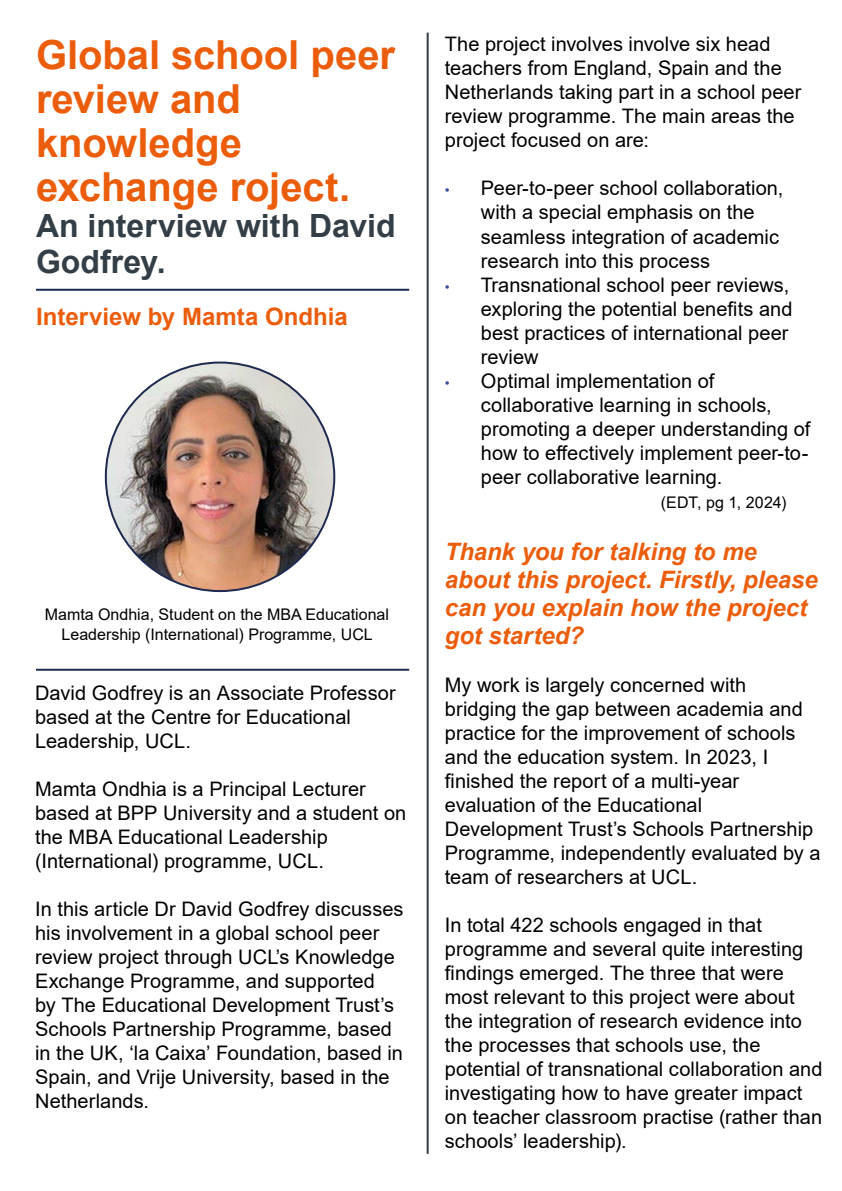
<style>
.page{position:relative;width:842px;height:1191px;background:#fff}
.page>*{position:absolute;margin:0;border:0;box-sizing:border-box;transform-origin:0 0}
.t1{font:700 40px/44px "Arial";color:#eb5d0b}
.t2{font:700 32px/36px "Arial";color:#333e46}
.t3{font:italic 700 24px/28px "Arial";letter-spacing:-.005em;color:#eb5d0b}
.t4{font:700 24px "Arial";color:#eb5d0b}
.t5{font:20px/24px "Arial";letter-spacing:.005em;color:#000}
.t6{font:16px/20px "Arial";color:#000;text-align:center}
.s1{font-size:14px;color:#384d9b}
</style>
<div class="page">
<hr style="left:427px;top:33px;width:2px;height:1120px;background:#333e46">
<hr style="left:36px;top:289px;width:373px;height:2px;background:#1e2a50">
<img style="left:106px;top:362px;width:228px;height:229px;border-radius:114px">
<hr style="left:36px;top:669px;width:373px;height:2px;background:#1e2a50">
<h1 class="t1" style="left:36px;top:33px;width:361px">Global school peer review and knowledge exchange roject.</h1>
<h2 class="t2" style="left:36px;top:208px;width:361px">An interview with David<br>Godfrey.</h2>
<p class="t4" style="left:36px;top:299px;width:313px">Interview by Mamta Ondhia</p>
<p class="t6" style="left:45px;top:604px;width:346px">Mamta Ondhia, Student on the MBA Educational<br>Leadership (International) Programme, UCL</p>
<p class="t5" style="left:35px;top:680px;width:362px">David Godfrey is an Associate Professor based at the Centre for Educational<br>Leadership, UCL.</p>
<p class="t5" style="left:35px;top:776px;width:373px">Mamta Ondhia is a Principal Lecturer based at BPP University and a student on the MBA Educational Leadership (International) programme, UCL.</p>
<p class="t5" style="left:35px;top:896px;width:370px">In this article Dr David Godfrey discusses his involvement in a global school peer review project through UCL’s Knowledge Exchange Programme, and supported<br>by The Educational Development Trust’s Schools Partnership Programme, based in the UK, ‘la Caixa’ Foundation, based in Spain, and Vrije University, based in the Netherlands.</p>
<p class="t5" style="left:445px;top:32px;width:358px">The project involves involve six head teachers from England, Spain and the Netherlands taking part in a school peer review programme. The main areas the project focused on are:</p>
<p class="t5" style="left:481px;top:176px;width:304px;text-indent:-36px"><span class="s1">•</span> Peer-to-peer school collaboration, with a special emphasis on the seamless integration of academic research into this process</p>
<p class="t5" style="left:481px;top:272px;width:313px;text-indent:-36px"><span class="s1">•</span> Transnational school peer reviews, exploring the potential benefits and best practices of international peer review</p>
<p class="t5" style="left:481px;top:368px;width:331px;text-indent:-36px"><span class="s1">•</span> Optimal implementation of collaborative learning in schools, promoting a deeper understanding of how to effectively implement peer-to&shy;peer collaborative learning.</p>
<p class="t6" style="left:661px;top:492px;width:127px">(EDT, pg 1, 2024)</p>
<p class="t3" style="left:445px;top:538px;width:374px">Thank you for talking to me about this project. Firstly, please can you explain how the project got started?</p>
<p class="t5" style="left:445px;top:672px;width:377px">My work is largely concerned with bridging the gap between academia and practice for the improvement of schools and the education system. In 2023, I finished the report of a multi-year evaluation of the Educational Development Trust’s Schools Partnership Programme, independently evaluated by a team of researchers at UCL.</p>
<p class="t5" style="left:445px;top:912px;width:379px">In total 422 schools engaged in that programme and several quite interesting findings emerged. The three that were most relevant to this project were about the integration of research evidence into the processes that schools use, the potential of transnational collaboration and investigating how to have greater impact on teacher classroom practise (rather than schools’ leadership).</p>
</div>
